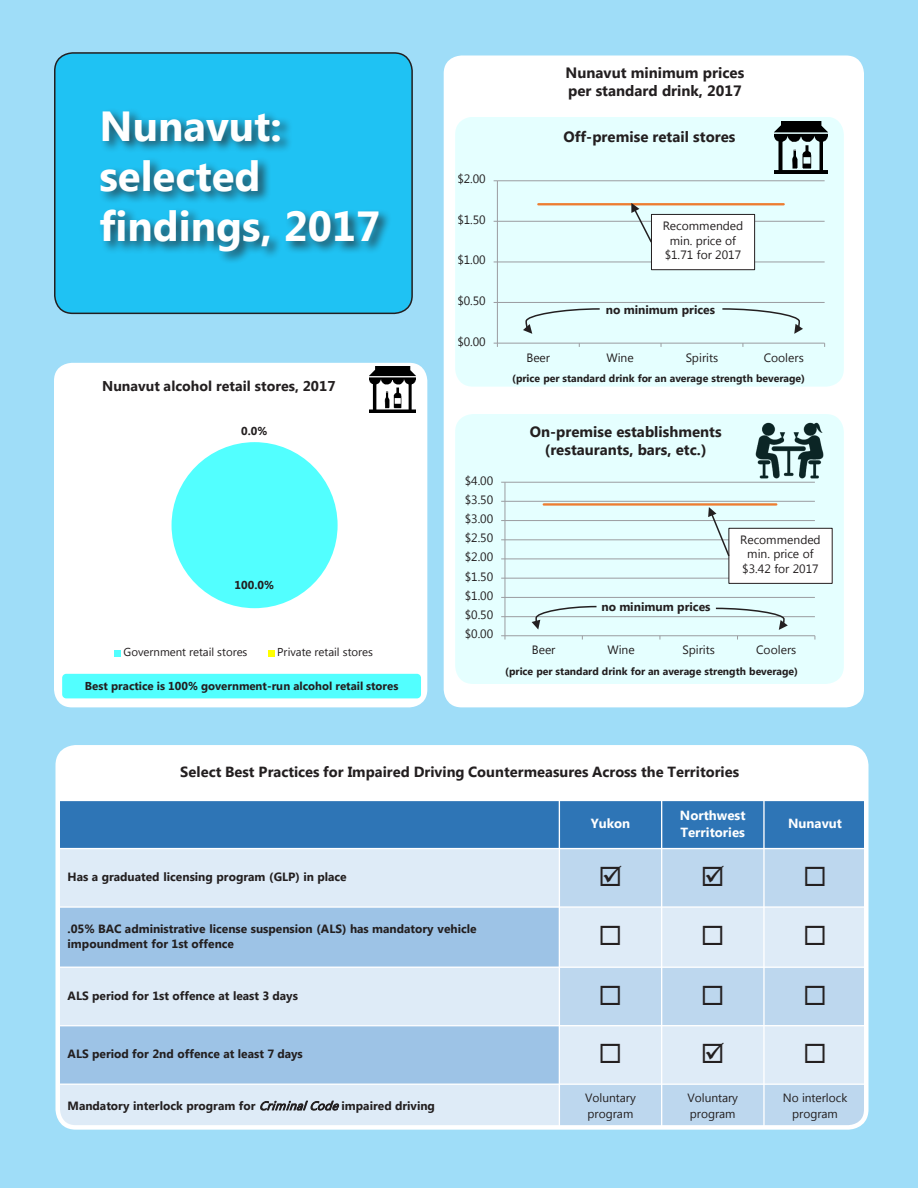
<style>
.page{position:relative;width:918px;height:1188px;background:#9fddf8}
.page>*{position:absolute;margin:0;border:0;box-sizing:border-box;transform-origin:0 0}
.findings_title{font:700 42px/50.4px "Microsoft Tai Le";color:#fff}
.no_drop{font:700 15px/18px "Microsoft New Tai Lue";color:#231f20}
.t1{font:700 14.7px "Microsoft New Tai Lue";color:#231f20}
.t2{font:700 14.25px "Microsoft New Tai Lue";letter-spacing:.005em;color:#231f20}
.t3{font:700 13.2px/17.1px "Microsoft New Tai Lue";color:#fff}
.t4{font:700 12px/15.3px "Microsoft New Tai Lue";color:#231f20}
.t5{font:12px/14.4px "Microsoft New Tai Lue";color:#231f20;text-align:center}
.t6{font:700 11.4px "Microsoft New Tai Lue";color:#231f20}
.t7{font:11.4px "Microsoft New Tai Lue";color:#231f20}
.t8{font:700 10.5px "Microsoft New Tai Lue";color:#231f20}
.s1{font-weight:400;font-style:italic}
</style>
<div class="page">
<div style="left:58px;top:747px;width:808px;height:53px;background:#fff"></div>
<div style="left:58px;top:800px;width:501px;height:49px;background:#2e75b6"></div>
<div style="left:559px;top:800px;width:103px;height:49px;background:#2e75b6"></div>
<div style="left:662px;top:800px;width:102px;height:49px;background:#2e75b6"></div>
<div style="left:764px;top:800px;width:102px;height:49px;background:#2e75b6"></div>
<div style="left:58px;top:849px;width:501px;height:58px;background:#deebf7"></div>
<div style="left:559px;top:849px;width:103px;height:58px;background:#bdd7ee"></div>
<div style="left:662px;top:849px;width:102px;height:58px;background:#bdd7ee"></div>
<div style="left:764px;top:849px;width:102px;height:58px;background:#bdd7ee"></div>
<div style="left:58px;top:907px;width:501px;height:60px;background:#9dc3e6"></div>
<div style="left:559px;top:907px;width:103px;height:60px;background:#deebf7"></div>
<div style="left:662px;top:907px;width:102px;height:60px;background:#deebf7"></div>
<div style="left:764px;top:907px;width:102px;height:60px;background:#deebf7"></div>
<div style="left:58px;top:967px;width:501px;height:59px;background:#deebf7"></div>
<div style="left:559px;top:967px;width:103px;height:59px;background:#bdd7ee"></div>
<div style="left:662px;top:967px;width:102px;height:59px;background:#bdd7ee"></div>
<div style="left:764px;top:967px;width:102px;height:59px;background:#bdd7ee"></div>
<div style="left:58px;top:1026px;width:501px;height:58px;background:#9dc3e6"></div>
<div style="left:559px;top:1026px;width:103px;height:58px;background:#deebf7"></div>
<div style="left:662px;top:1026px;width:102px;height:58px;background:#deebf7"></div>
<div style="left:764px;top:1026px;width:102px;height:58px;background:#deebf7"></div>
<div style="left:58px;top:1084px;width:501px;height:43px;background:#deebf7"></div>
<div style="left:559px;top:1084px;width:103px;height:43px;background:#bdd7ee"></div>
<div style="left:662px;top:1084px;width:102px;height:43px;background:#bdd7ee"></div>
<div style="left:764px;top:1084px;width:102px;height:43px;background:#bdd7ee"></div>
<hr style="left:559px;top:800px;width:1px;height:327px;background:#fff">
<hr style="left:661px;top:800px;width:1px;height:327px;background:#fff">
<hr style="left:763px;top:800px;width:2px;height:327px;background:#fff">
<hr style="left:58px;top:800px;width:808px;height:1px;background:#fff">
<hr style="left:58px;top:848px;width:808px;height:1px;background:#fff">
<hr style="left:58px;top:906px;width:808px;height:2px;background:#fff">
<hr style="left:58px;top:967px;width:808px;height:1px;background:#fff">
<hr style="left:58px;top:1025px;width:808px;height:1px;background:#fff">
<hr style="left:58px;top:1084px;width:808px;height:1px;background:#fff">
<hr style="left:866px;top:747px;width:1px;height:53px;background:#fff">
<hr style="left:866px;top:800px;width:1px;height:327px;background:#fff">
<svg style="left:260px;top:1101px;width:79px;height:9px"></svg>
<div style="left:56px;top:745px;width:812px;height:385px;border:4px solid #fff;border-radius:18px"></div>
<div style="left:444px;top:55px;width:420px;height:652px;background:#fff;border-radius:18px"></div>
<div style="left:54px;top:363px;width:373px;height:344px;background:#fff;border-radius:18px"></div>
<div style="left:62px;top:674px;width:359px;height:24px;background:#52ffff;border-radius:4px"></div>
<img style="left:370px;top:367px;width:46px;height:45px">
<svg style="left:172px;top:442px;width:166px;height:166px"></svg>
<div style="left:114px;top:650px;width:7px;height:7px;background:#52ffff"></div>
<div style="left:268px;top:650px;width:7px;height:7px;background:#ff0"></div>
<div style="left:55px;top:53px;width:357px;height:260px;background:#1fc2f3;border-radius:18px"></div>
<div style="left:54px;top:52px;width:359px;height:262px;border:2px solid #231f20;border-radius:18px"></div>
<div style="left:455px;top:117px;width:389px;height:270px;background:#e5ffff"></div>
<hr style="left:497px;top:302px;width:328px;height:1px;background:#9b9ca0">
<hr style="left:497px;top:262px;width:328px;height:1px;background:#9b9ca0">
<hr style="left:497px;top:221px;width:328px;height:1px;background:#9b9ca0">
<hr style="left:497px;top:180px;width:328px;height:1px;background:#9b9ca0">
<hr style="left:497px;top:181px;width:1px;height:162px;background:#9b9ca0">
<hr style="left:497px;top:343px;width:328px;height:1px;background:#9b9ca0">
<svg style="left:494px;top:343px;width:4px;height:4px"></svg>
<hr style="left:538px;top:203px;width:246px;height:2px;background:#ed7d31">
<img style="left:774px;top:121px;width:54px;height:52px">
<div style="left:651px;top:214px;width:104px;height:56px;background:#fff"></div>
<div style="left:651px;top:214px;width:104px;height:56px;border:1px solid #231f20"></div>
<svg style="left:631px;top:203px;width:22px;height:41px"></svg>
<svg style="left:523px;top:307px;width:78px;height:27px;background:#d5eded"></svg>
<svg style="left:721px;top:307px;width:82px;height:27px;background:#d6eeee"></svg>
<div style="left:455px;top:414px;width:389px;height:270px;background:#e5ffff"></div>
<hr style="left:505px;top:616px;width:310px;height:1px;background:#9b9ca0">
<hr style="left:505px;top:597px;width:310px;height:1px;background:#9b9ca0">
<hr style="left:505px;top:578px;width:310px;height:1px;background:#9b9ca0">
<hr style="left:505px;top:559px;width:310px;height:1px;background:#9b9ca0">
<hr style="left:505px;top:539px;width:310px;height:1px;background:#9b9ca0">
<hr style="left:505px;top:520px;width:310px;height:1px;background:#9b9ca0">
<hr style="left:505px;top:501px;width:310px;height:1px;background:#9b9ca0">
<hr style="left:505px;top:482px;width:310px;height:1px;background:#9b9ca0">
<hr style="left:505px;top:482px;width:1px;height:154px;background:#9b9ca0">
<hr style="left:505px;top:635px;width:310px;height:1px;background:#9b9ca0">
<svg style="left:501px;top:635px;width:5px;height:5px"></svg>
<hr style="left:544px;top:503px;width:232px;height:3px;background:#ed7d31">
<div style="left:729px;top:528px;width:103px;height:55px;background:#fff"></div>
<div style="left:729px;top:528px;width:104px;height:56px;border:1px solid #231f20"></div>
<svg style="left:708px;top:507px;width:23px;height:51px"></svg>
<svg style="left:714px;top:607px;width:74px;height:23px;background:#d0e6e7"></svg>
<svg style="left:532px;top:605px;width:66px;height:25px;background:#d1e8e8"></svg>
<div style="left:98px;top:108px;width:294px;height:157px;background:#231f20;opacity:.75"></div>
<p class="findings_title" style="left:99px;top:103px;width:184px">Nunavut:</p>
<p class="findings_title" style="left:99px;top:154px;width:282px">selected findings, 2017</p>
<p class="t2" style="left:102px;top:378px;width:235px">Nunavut alcohol retail stores, 2017</p>
<p class="t6" style="left:241px;top:425px;width:28px">0.0%</p>
<p class="t6" style="left:235px;top:579px;width:41px">100.0%</p>
<p class="t7" style="left:124px;top:645px;width:125px">Government retail stores</p>
<p class="t7" style="left:277px;top:645px;width:97px">Private retail stores</p>
<p class="t6" style="left:85px;top:679px;width:315px">Best practice is 100% government-run alcohol retail stores</p>
<p class="t5" style="left:457px;top:173px;width:30px">$2.00</p>
<p class="t5" style="left:457px;top:213px;width:30px">$1.50</p>
<p class="t5" style="left:457px;top:254px;width:30px">$1.00</p>
<p class="t5" style="left:457px;top:294px;width:30px">$0.50</p>
<p class="t5" style="left:457px;top:335px;width:30px">$0.00</p>
<p class="no_drop" style="left:566px;top:64px;width:180px">Nunavut minimum prices per standard drink, 2017</p>
<p class="no_drop" style="left:563px;top:129px;width:174px">Off-premise retail stores</p>
<p class="t5" style="left:663px;top:220px;width:82px">Recommended min. price of $1.71 for 2017</p>
<p class="t4" style="left:606px;top:303px;width:111px">no minimum prices</p>
<p class="t5" style="left:527px;top:351px;width:25px">Beer</p>
<p class="t5" style="left:607px;top:351px;width:29px">Wine</p>
<p class="t5" style="left:686px;top:351px;width:34px">Spirits</p>
<p class="t5" style="left:764px;top:351px;width:42px">Coolers</p>
<p class="t8" style="left:512px;top:373px;width:294px">(price per standard drink for an average strength beverage)</p>
<p class="t5" style="left:465px;top:474px;width:30px">$4.00</p>
<p class="t5" style="left:465px;top:493px;width:30px">$3.50</p>
<p class="t5" style="left:465px;top:512px;width:30px">$3.00</p>
<p class="t5" style="left:465px;top:532px;width:30px">$2.50</p>
<p class="t5" style="left:465px;top:551px;width:30px">$2.00</p>
<p class="t5" style="left:465px;top:570px;width:30px">$1.50</p>
<p class="t5" style="left:465px;top:589px;width:30px">$1.00</p>
<p class="t5" style="left:465px;top:609px;width:30px">$0.50</p>
<p class="t5" style="left:465px;top:628px;width:30px">$0.00</p>
<p class="no_drop" style="left:530px;top:424px;width:193px;text-align:center">On-premise establishments (restaurants, bars, etc.)</p>
<p class="t4" style="left:602px;top:600px;width:110px">no minimum prices</p>
<p class="t5" style="left:740px;top:534px;width:82px">Recommended min. price of $3.42 for 2017</p>
<p class="t5" style="left:532px;top:644px;width:25px">Beer</p>
<p class="t5" style="left:608px;top:644px;width:29px">Wine</p>
<p class="t5" style="left:682px;top:644px;width:34px">Spirits</p>
<p class="t5" style="left:756px;top:644px;width:42px">Coolers</p>
<p class="t8" style="left:505px;top:665px;width:294px">(price per standard drink for an average strength beverage)</p>
<p class="t1" style="left:180px;top:763px;width:560px">Select Best Practices for Impaired Driving Countermeasures Across the Territories</p>
<p class="t3" style="left:591px;top:816px;width:41px">Yukon</p>
<p class="t3" style="left:680px;top:808px;width:67px">Northwest<br>Territories</p>
<p class="t3" style="left:788px;top:816px;width:55px">Nunavut</p>
<p class="t4" style="left:68px;top:870px;width:281px">Has a graduated licensing program (GLP) in place</p>
<p class="t4" style="left:68px;top:922px;width:411px">.05% BAC administrative license suspension (ALS) has mandatory vehicle impoundment for 1st offence</p>
<p class="t4" style="left:68px;top:989px;width:232px">ALS period for 1st offence at least 3 days</p>
<p class="t4" style="left:68px;top:1048px;width:237px">ALS period for 2nd offence at least 7 days</p>
<p class="t4" style="left:68px;top:1099px;width:369px">Mandatory interlock program for <span class="s1">CriminalCode</span>impaired driving</p>
<p class="t5" style="left:585px;top:1091px;width:52px;line-height:15.3px;text-align:left">Voluntary program</p>
<p class="t5" style="left:687px;top:1091px;width:52px;line-height:15.3px;text-align:left">Voluntary program</p>
<p class="t5" style="left:783px;top:1091px;width:66px;line-height:15.3px">No interlock program</p>
</div>
